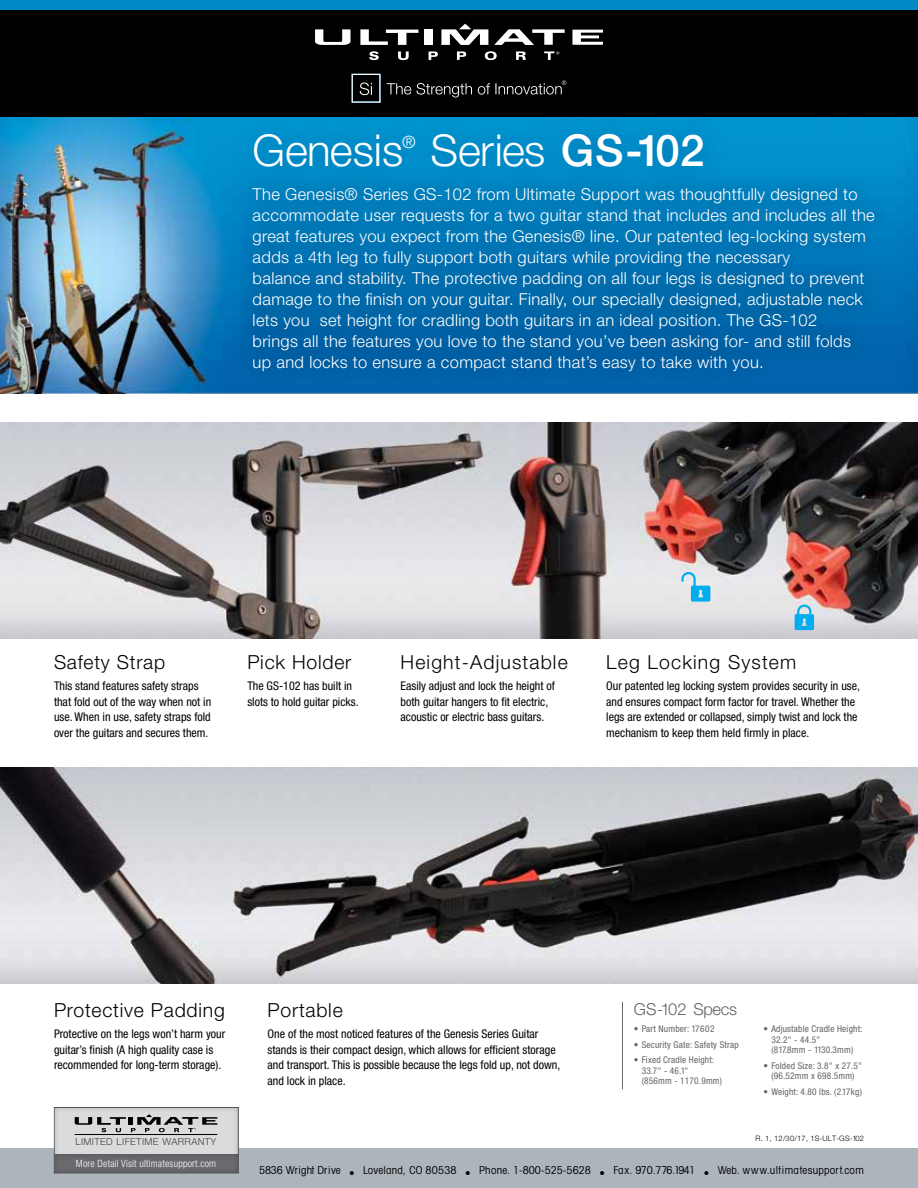
<style>
.page{position:relative;width:918px;height:1188px;background:#fff}
.page>*{position:absolute;margin:0;border:0;box-sizing:border-box;transform-origin:0 0}
.t1{font:300 43.95px "Helvetica Neue";color:#fff}
.t2{font:300 19.35px "Helvetica Neue";letter-spacing:.04em;color:#000}
.t3{font:300 19.35px "Helvetica Neue";letter-spacing:.06em;color:#000}
.t4{font:300 16.95px "Helvetica Neue";color:#fff}
.t5{font:300 16.5px/21px "Helvetica Neue";letter-spacing:.02em;color:#fff}
.t6{font:300 16.5px "Helvetica Neue";letter-spacing:-.02em;color:#636466}
.t7{font:condensed 12px/15.5px "Helvetica Neue";color:#000}
.t8{font:condensed 10.95px "Avant Garde";letter-spacing:.02em;color:#000}
.t9{font:300 condensed 10.05px "Helvetica Neue";letter-spacing:.02em;color:#fff}
.t10{font:300 9.6px "Helvetica Neue LT Std";letter-spacing:.04em;color:#414042}
.t11{font:condensed 9.3px/10.5px "Helvetica Neue";letter-spacing:.02em;color:#636466}
.t12{font:300 7.5px "Helvetica Neue";letter-spacing:.02em;color:#000}
.s1{font-weight:500}
</style>
<div class="page">
<img style="left:0;top:422px;width:918px;height:216px">
<img style="left:0;top:117px;width:918px;height:276px">
<img style="left:0;top:768px;width:918px;height:216px">
<hr style="left:622px;top:1002px;width:1px;height:87px;background:#636466">
<div style="left:232px;top:113px;width:492px;height:76px;background:#008dc9"></div>
<div style="left:237px;top:171px;width:653px;height:214px;background:#000;opacity:.48"></div>
<div style="left:0;top:1148px;width:918px;height:40px;background:#adb5bc"></div>
<div style="left:0;top:0;width:918px;height:117px;background:#000"></div>
<div style="left:0;top:0;width:918px;height:10px;background:#0089c4"></div>
<div style="left:424px;top:29px;width:9px;height:16px;background:#fff"></div>
<svg style="left:572px;top:30px;width:31px;height:15px"></svg>
<svg style="left:360px;top:29px;width:58px;height:32px"></svg>
<svg style="left:315px;top:29px;width:36px;height:16px"></svg>
<svg style="left:429px;top:24px;width:136px;height:37px"></svg>
<div style="left:51px;top:1105px;width:188px;height:69px;background:#000;opacity:.27"></div>
<div style="left:53px;top:1152px;width:186px;height:21px;background:#68696c"></div>
<svg style="left:75px;top:1114px;width:142px;height:18px;background:#a3a4a5"></svg>
<hr style="left:75px;top:1134px;width:142px;height:1px;background:#000">
<svg style="left:387px;top:80px;width:179px;height:18px"></svg>
<svg style="left:360px;top:83px;width:12px;height:12px"></svg>
<div style="left:352px;top:74px;width:29px;height:29px;border:1px solid #fff"></div>
<svg style="left:795px;top:605px;width:19px;height:25px"></svg>
<svg style="left:681px;top:572px;width:29px;height:30px"></svg>
<h1 class="t1" style="left:253px;top:124px;width:152px">Genesis</h1>
<h3 class="t4" style="left:402px;top:132px;width:15px">®</h3>
<h1 class="t1" style="left:431px;top:124px;width:275px">Series <span class="s1">GS-102</span></h1>
<p class="t5" style="left:253px;top:183px;width:624px">The Genesis® Series GS-102 from Ultimate Support was thoughtfully designed to accommodate user requests for a two guitar stand that includes and includes all the great features you expect from the Genesis® line. Our patented leg-locking system adds a 4th leg to fully support both guitars while providing the necessary<br>balance and stability. The protective padding on all four legs is designed to prevent damage to the finish on your guitar. Finally, our specially designed, adjustable neck lets you set height for cradling both guitars in an ideal position. The GS-102<br>brings all the features you love to the stand you’ve been asking for- and still folds<br>up and locks to ensure a compact stand that’s easy to take with you.</p>
<h2 class="t2" style="left:54px;top:650px;width:113px">Safety Strap</h2>
<p class="t7" style="left:54px;top:678px;width:159px">This stand features safety straps that fold out of the way when not in use. When in use, safety straps fold over the guitars and secures them.</p>
<h2 class="t2" style="left:247px;top:650px;width:105px">Pick Holder</h2>
<p class="t7" style="left:247px;top:678px;width:113px">The GS-102 has built in slots to hold guitar picks.</p>
<h2 class="t3" style="left:401px;top:650px;width:169px">Height-Adjustable</h2>
<p class="t7" style="left:401px;top:678px;width:156px">Easily adjust and lock the height of both guitar hangers to fit electric, acoustic or electric bass guitars.</p>
<h2 class="t3" style="left:606px;top:650px;width:191px">Leg Locking System</h2>
<p class="t7" style="left:606px;top:678px;width:255px">Our patented leg locking system provides security in use, and ensures compact form factor for travel. Whether the legs are extended or collapsed, simply twist and lock the mechanism to keep them held firmly in place.</p>
<h2 class="t2" style="left:54px;top:998px;width:172px">Protective Padding</h2>
<h3 class="t6" style="left:634px;top:999px;width:105px">GS-102 Specs</h3>
<p class="t7" style="left:54px;top:1026px;width:173px">Protective on the legs won’t harm your guitar’s finish (A high quality case is recommended for long-term storage).</p>
<h2 class="t2" style="left:268px;top:998px;width:77px">Portable</h2>
<p class="t7" style="left:268px;top:1026px;width:294px">One of the most noticed features of the Genesis Series Guitar stands is their compact design, which allows for efficient storage and transport. This is possible because the legs fold up, not down, and lock in place.</p>
<p class="t11" style="left:634px;top:1024px;width:82px">• Part Number: 17602</p>
<p class="t11" style="left:634px;top:1039px;width:106px">• Security Gate: Safety Strap</p>
<p class="t11" style="left:642px;top:1054px;width:82px;text-indent:-8px">• Fixed Cradle Height:<br>33.7" - 46.1"<br>(856mm - 1170.9mm)</p>
<p class="t10" style="left:76px;top:1136px;width:142px">LIMITED LIFETIME WARRANTY</p>
<p class="t11" style="left:771px;top:1024px;width:93px;text-indent:-8px">• Adjustable Cradle Height:<br>32.2" - 44.5"<br>(817.8mm - 1130.3mm)</p>
<p class="t11" style="left:763px;top:1060px;width:100px;text-align:center">• Folded Size: 3.8" x 27.5" (96.52mm x 698.5mm)</p>
<p class="t11" style="left:763px;top:1086px;width:100px">• Weight: 4.80 lbs. (2.17kg)</p>
<p class="t12" style="left:756px;top:1134px;width:110px">R. 1, 12/30/17, 1S-ULT-GS-102</p>
<p class="t9" style="left:76px;top:1158px;width:142px">More Detail Visit ultimatesupport.com</p>
<p class="t8" style="left:259px;top:1163px;width:606px">5836 Wright Drive • Loveland, CO 80538 • Phone. 1-800-525-5628 • Fax. 970.776.1941 • Web. www.ultimatesupport.com</p>
</div>
